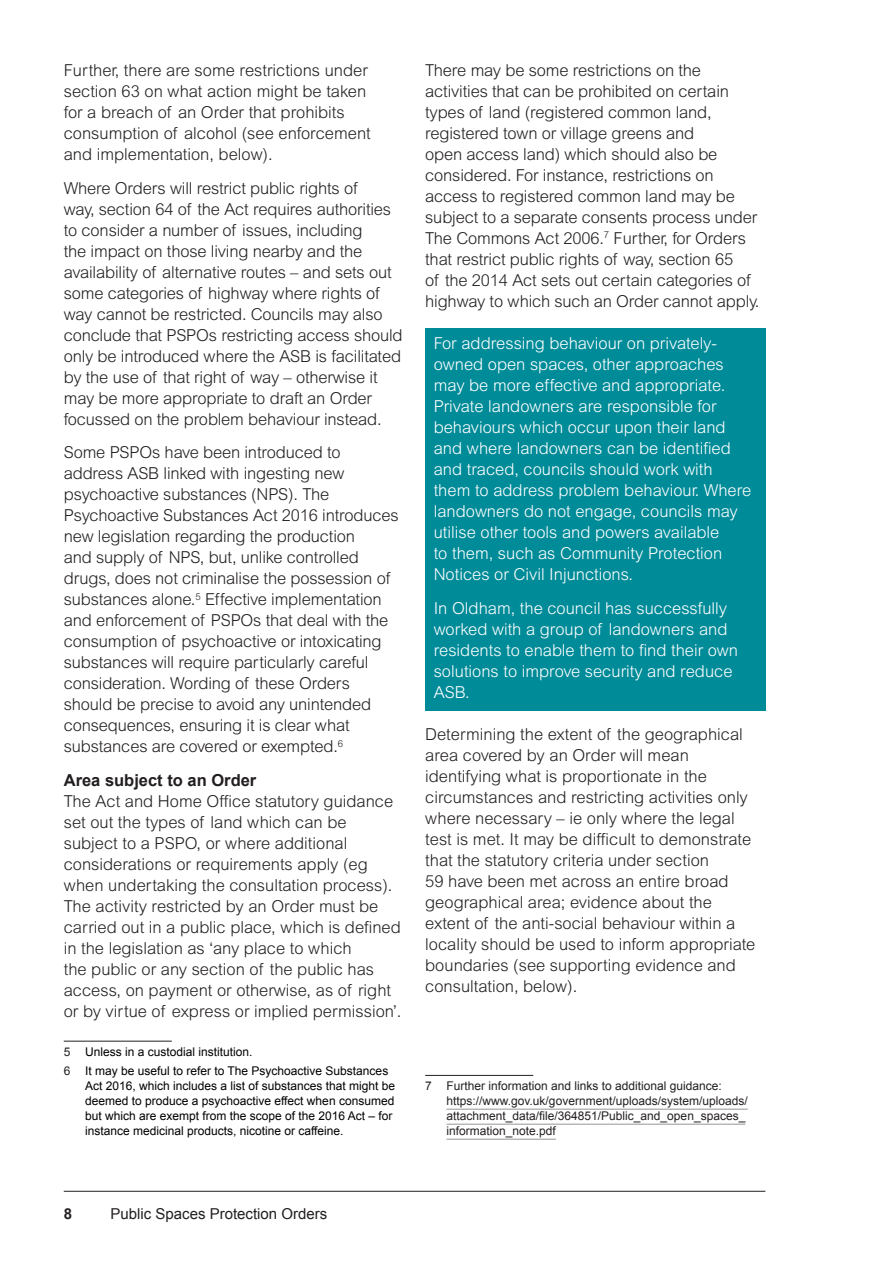
<style>
.page{position:relative;width:893px;height:1263px;background:#fff}
.page>*{position:absolute;margin:0;border:0;box-sizing:border-box;transform-origin:0 0}
.A4_Body{font:300 16.5px/21px "Arial MT Std";letter-spacing:-.01em;color:#231f20}
.shaded_par{font:300 16.5px/21px "Arial MT Std";color:#fff}
.A4_Minor_subhead{font:700 16.5px "Arial";color:#231f20}
.t1{font:15px "Arial";color:#231f20}
.t2{font:700 15px "Arial";color:#231f20}
.A4_Footnotes{font:12px/15px "Arial";color:#000}
.A4_Footnotes-2{font:12px/15px "Arial";color:#231f20}
.s1{color:#231f20}
</style>
<div class="page">
<hr style="left:64px;top:1191px;width:701px;height:1px;background:#231f20">
<hr style="left:64px;top:1041px;width:108px;height:1px;background:#231f20">
<div style="left:425px;top:329px;width:340px;height:264px;background:#008b98"></div>
<div style="left:425px;top:593px;width:340px;height:118px;background:#008b98"></div>
<hr style="left:425px;top:1075px;width:108px;height:1px;background:#231f20">
<hr style="left:446px;top:1109px;width:302px;height:1px;background:#939598">
<hr style="left:446px;top:1124px;width:299px;height:1px;background:#939598">
<hr style="left:446px;top:1139px;width:110px;height:1px;background:#939598">
<p class="A4_Body" style="left:64px;top:59px;width:309px">Further, there are some restrictions under section 63 on what action might be taken for a breach of an Order that prohibits consumption of alcohol (see enforcement and implementation, below).</p>
<p class="A4_Body" style="left:64px;top:177px;width:340px">Where Orders will restrict public rights of<br>way, section 64 of the Act requires authorities to consider a number of issues, including<br>the impact on those living nearby and the availability of alternative routes – and sets out some categories of highway where rights of way cannot be restricted. Councils may also conclude that PSPOs restricting access should only be introduced where the ASB is facilitated by the use of that right of way – otherwise it may be more appropriate to draft an Order focussed on the problem behaviour instead.</p>
<p class="A4_Body" style="left:64px;top:442px;width:336px">Some PSPOs have been introduced to address ASB linked with ingesting new psychoactive substances (NPS). The Psychoactive Substances Act 2016 introduces new legislation regarding the production<br>and supply of NPS, but, unlike controlled drugs, does not criminalise the possession of substances alone.<sup>5</sup> Effective implementation and enforcement of PSPOs that deal with the consumption of psychoactive or intoxicating substances will require particularly careful consideration. Wording of these Orders should be precise to avoid any unintended consequences, ensuring it is clear what substances are covered or exempted.<sup>6</sup></p>
<p class="A4_Minor_subhead" style="left:64px;top:769px;width:194px">Area subject to an Order</p>
<p class="A4_Body" style="left:64px;top:791px;width:339px">The Act and Home Office statutory guidance set out the types of land which can be subject to a PSPO, or where additional considerations or requirements apply (eg when undertaking the consultation process).<br>The activity restricted by an Order must be carried out in a public place, which is defined in the legislation as ‘any place to which<br>the public or any section of the public has access, on payment or otherwise, as of right or by virtue of express or implied permission’.</p>
<p class="A4_Footnotes" style="left:64px;top:1044px;width:190px"><span class="s1">5</span> Unless in a custodial institution.</p>
<p class="A4_Footnotes" style="left:85px;top:1064px;width:312px;text-indent:-21px"><span class="s1">6</span> It may be useful to refer to The Psychoactive Substances Act 2016, which includes a list of substances that might be deemed to produce a psychoactive effect when consumed but which are exempt from the scope of the 2016 Act – for instance medicinal products, nicotine or caffeine.</p>
<p class="A4_Body" style="left:425px;top:59px;width:335px">There may be some restrictions on the activities that can be prohibited on certain types of land (registered common land, registered town or village greens and<br>open access land) which should also be considered. For instance, restrictions on access to registered common land may be subject to a separate consents process under The Commons Act 2006.<sup>7</sup> Further, for Orders that restrict public rights of way, section 65<br>of the 2014 Act sets out certain categories of highway to which such an Order cannot apply.</p>
<p class="shaded_par" style="left:434px;top:333px;width:319px">For addressing behaviour on privately&shy;owned open spaces, other approaches may be more effective and appropriate.<br>Private landowners are responsible for behaviours which occur upon their land and where landowners can be identified and traced, councils should work with them to address problem behaviour. Where landowners do not engage, councils may utilise other tools and powers available<br>to them, such as Community Protection Notices or Civil Injunctions.</p>
<p class="shaded_par" style="left:434px;top:597px;width:306px">In Oldham, the council has successfully worked with a group of landowners and residents to enable them to find their own solutions to improve security and reduce<br>ASB.</p>
<p class="A4_Body" style="left:425px;top:724px;width:332px">Determining the extent of the geographical area covered by an Order will mean identifying what is proportionate in the circumstances and restricting activities only where necessary – ie only where the legal test is met. It may be difficult to demonstrate that the statutory criteria under section<br>59 have been met across an entire broad geographical area; evidence about the extent of the anti-social behaviour within a locality should be used to inform appropriate boundaries (see supporting evidence and consultation, below).</p>
<p class="A4_Footnotes-2" style="left:446px;top:1079px;width:303px;text-indent:-21px">7 Further information and links to additional guidance: https://www.gov.uk/government/uploads/system/uploads/ attachment_data/file/364851/Public_and_open_spaces_ information_note.pdf</p>
<p class="t2" style="left:64px;top:1203px;width:10px">8</p>
<p class="t1" style="left:111px;top:1203px;width:218px">Public Spaces Protection Orders</p>
</div>
